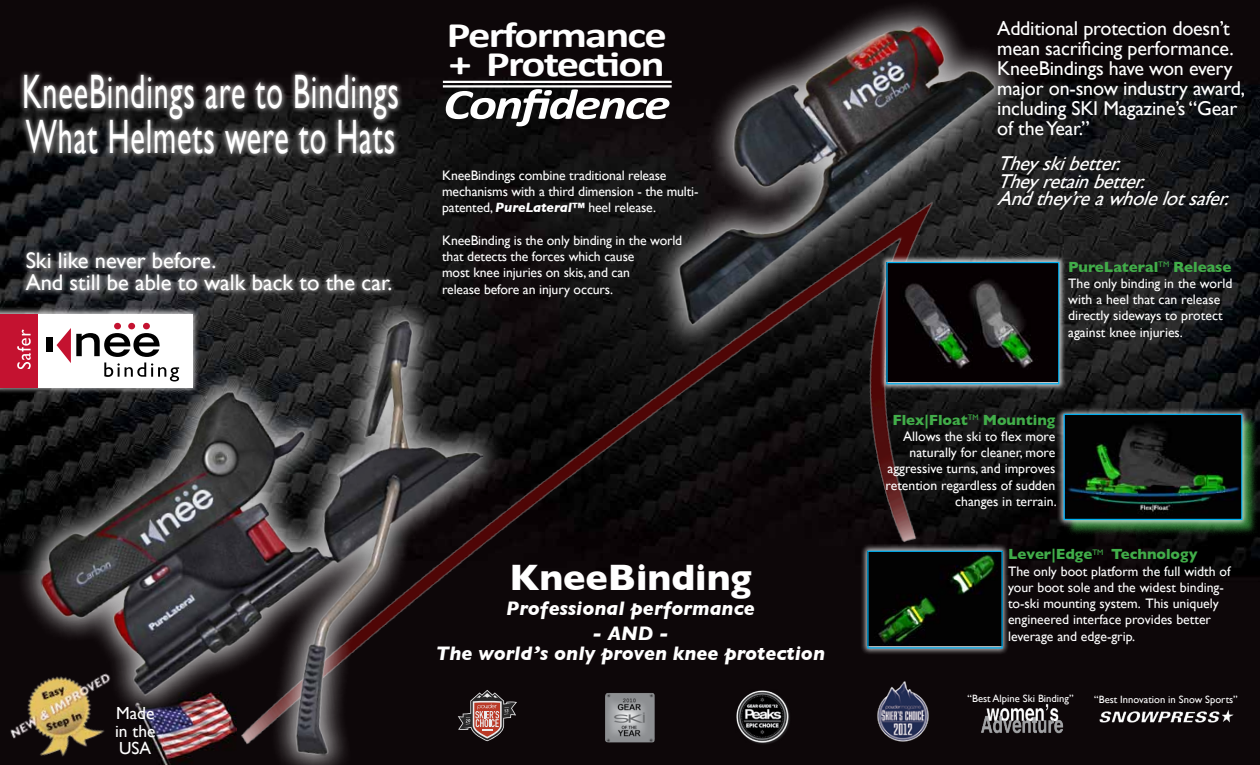
<style>
.page{position:relative;width:1260px;height:765px;background:#fff}
.page>*{position:absolute;margin:0;border:0;box-sizing:border-box;transform-origin:0 0}
.t1{font:48.25px/45px "Gill Sans";letter-spacing:.03em;color:#fff;scale:.62 1}
.t2{font:italic 700 43.12px "Calibri";letter-spacing:-.04em;color:#fff;scale:1.24 1}
.t3{font:700 37.5px "Gill Sans";color:#fff}
.t4{font:700 36px/28.8px "Calibri";letter-spacing:-.04em;color:#fff;scale:1.24 1}
.t5{font:22.5px/22.5px "Gill Sans";color:#fff}
.t6{font:20px/20px "Gill Sans";letter-spacing:-.01em;color:#fff}
.t7{font:italic 700 20px/20px "Gill Sans";color:#fff;text-align:center}
.t8{font:italic 20px/17.5px "Gill Sans";color:#fff}
.t9{font:17.5px/17.5px "Gill Sans";color:#fff;text-align:justify}
.t10{font:700 15px "Gill Sans";color:#41ad49}
.t11{font:13.75px/16.2px "Gill Sans";color:#fff}
.t12{font:10.62px "Gill Sans";color:#fff}
.s1{font-weight:700;font-style:italic}
</style>
<div class="page">
<img style="left:0;top:0;width:1260px;height:765px">
<img style="left:193px;top:97px;width:819px;height:648px">
<div style="left:19px;top:69px;width:385px;height:90px;background:#fff;opacity:.75"></div>
<img style="left:605px;top:693px;width:50px;height:50px">
<img style="left:735px;top:690px;width:56px;height:56px">
<img style="left:979px;top:704px;width:86px;height:31px">
<img style="left:1098px;top:709px;width:138px;height:14px">
<img style="left:875px;top:679px;width:55px;height:63px">
<div style="left:20px;top:246px;width:377px;height:50px;background:#fff;opacity:.75"></div>
<hr style="left:443px;top:81px;width:229px;height:2px;background:#fff">
<hr style="left:443px;top:85px;width:229px;height:3px;background:#fff">
<svg style="left:617px;top:0;width:433px;height:362px;background:#161212"></svg>
<img style="left:634px;top:0;width:406px;height:338px">
<div style="left:1066px;top:416px;width:192px;height:120px;background:#41ad49;opacity:.73"></div>
<div style="left:1057px;top:407px;width:192px;height:120px;background:#fff;opacity:.75"></div>
<img style="left:1066px;top:416px;width:174px;height:102px">
<div style="left:1064px;top:414px;width:178px;height:106px;border:1px solid #00aeef"></div>
<div style="left:860px;top:544px;width:150px;height:111px;background:#fff;opacity:.75"></div>
<img style="left:869px;top:553px;width:132px;height:92px">
<div style="left:867px;top:551px;width:136px;height:98px;border:1px solid #00aeef"></div>
<div style="left:879px;top:255px;width:187px;height:136px;background:#fff;opacity:.75"></div>
<img style="left:888px;top:264px;width:169px;height:117px">
<div style="left:886px;top:262px;width:173px;height:122px;border:1px solid #00aeef"></div>
<svg style="left:0;top:288px;width:544px;height:477px;background:#181315"></svg>
<img style="left:0;top:298px;width:516px;height:467px">
<h1 class="t1" style="left:22px;top:69px;width:610px">KneeBindings are to Bindings<br>What Helmets were to Hats</h1>
<h3 class="t5" style="left:26px;top:249px;width:368px">Ski like never before.<br>And still be able to walk back to the car.</h3>
<h3 class="t4" style="left:447px;top:20px;width:179px">Performance + Protection</h3>
<h2 class="t2" style="left:443px;top:77px;width:185px">Confidence</h2>
<p class="t11" style="left:442px;top:167px;width:258px">KneeBindings combine traditional release mechanisms with a third dimension - the multi&shy;patented, <span class="s1">PureLateral™</span> heel release.</p>
<p class="t11" style="left:442px;top:232px;width:242px">KneeBinding is the only binding in the world that detects the forces which cause<br>most knee injuries on skis, and can<br>release before an injury occurs.</p>
<p class="t9" style="left:115px;top:704px;width:42px">Made in the USA</p>
<h3 class="t3" style="left:509px;top:556px;width:244px">KneeBinding</h3>
<h3 class="t7" style="left:506px;top:598px;width:250px">Professional performance</h3>
<h3 class="t7" style="left:436px;top:623px;width:391px">- AND -<br>The world’s only proven knee protection</h3>
<h3 class="t6" style="left:997px;top:18px;width:249px">Additional protection doesn’t mean sacrificing performance.<br>KneeBindings have won every major on-snow industry award, including SKI Magazine’s “Gear of the Year.”</h3>
<h3 class="t8" style="left:997px;top:155px;width:241px">They skibetter.<br>They retainbetter.<br>Andthey ’reawholelotsafer.</h3>
<p class="t10" style="left:1068px;top:258px;width:165px">PureLateral<sup>TM</sup> Release</p>
<p class="t11" style="left:1068px;top:275px;width:166px">The only binding in the world with a heel that can release directly sideways to protect against knee injuries.</p>
<p class="t10" style="left:892px;top:411px;width:164px">Flex|Float<sup>TM</sup> Mounting</p>
<p class="t11" style="left:886px;top:428px;width:173px;text-align:right">Allows the ski to flex more naturally for cleaner, more aggressive turns, and improves retention regardless of sudden changes in terrain.</p>
<p class="t10" style="left:1008px;top:546px;width:191px">Lever|Edge<sup>TM</sup> Technology</p>
<p class="t11" style="left:1008px;top:563px;width:224px">The only boot platform the full width of your boot sole and the widest binding&shy;to-ski mounting system. This uniquely engineered interface provides better leverage and edge-grip.</p>
<p class="t12" style="left:968px;top:693px;width:108px">“Best Alpine Ski Binding”</p>
<p class="t12" style="left:1094px;top:693px;width:145px">“Best Innovation in Snow Sports”</p>
</div>
